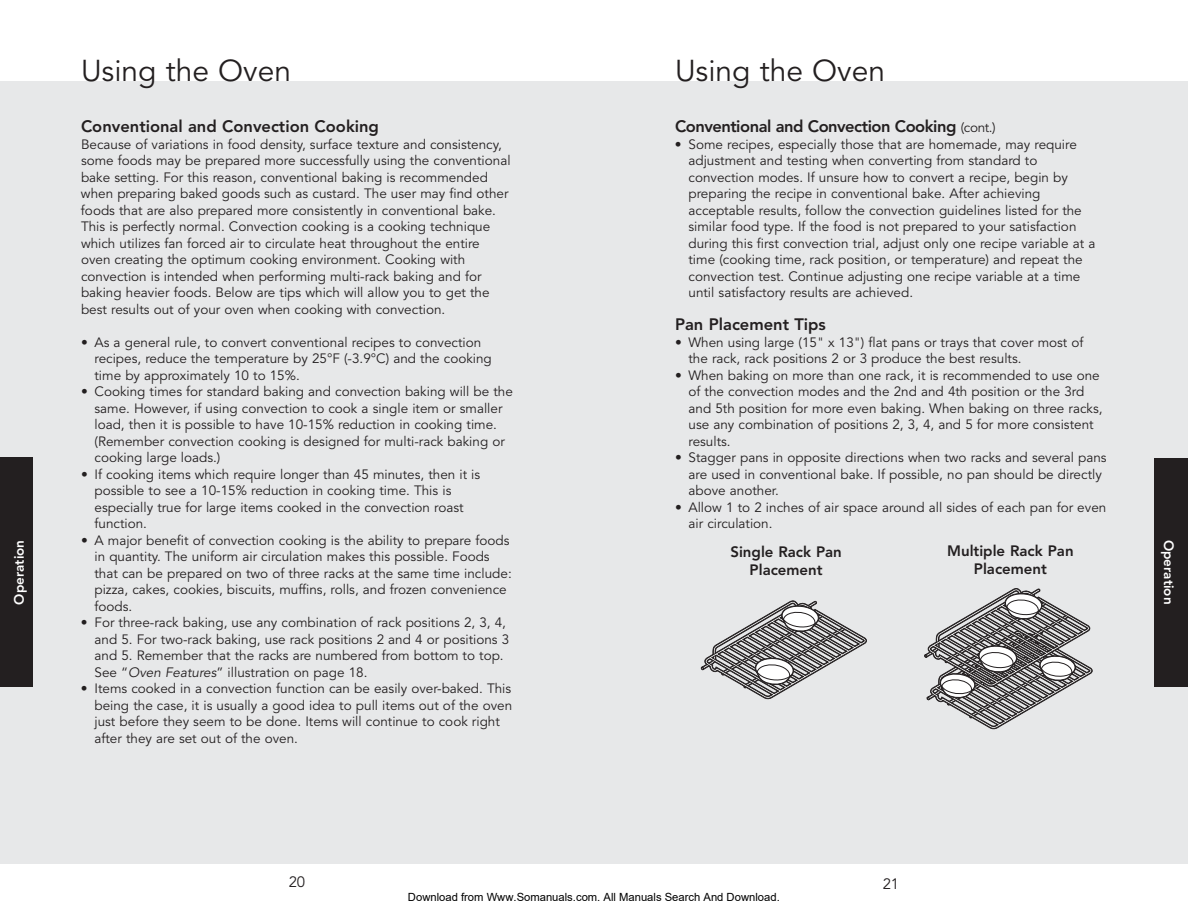
<style>
.page{position:relative;width:1188px;height:918px;background:#fff}
.page>*{position:absolute;margin:0;border:0;box-sizing:border-box;transform-origin:0 0}
.t1{font:30px "Avenir";color:#231f20}
.t2{font:800 16.5px "Avenir";color:#231f20}
.t3{font:800 16.5px "Avenir";letter-spacing:-.03em;color:#231f20}
.t4{font:800 15px/18px "Avenir";color:#231f20;text-align:center}
.t5{font:15px "Avenir";color:#231f20}
.t6{font:13.5px/16.5px "Avenir";color:#231f20}
.t7{font:800 13.5px "Avenir";color:#fff}
.t8{font:11.25px "Arial";color:#000}
.s1{font-style:italic}
.s2{font-weight:400;font-size:13.5px}
</style>
<div class="page">
<div style="left:582px;top:81px;width:606px;height:783px;background:#e7e8e9"></div>
<div style="left:0;top:81px;width:594px;height:783px;background:#e7e8e9"></div>
<div style="left:1154px;top:458px;width:34px;height:229px;background:#231f20"></div>
<div style="left:0;top:458px;width:33px;height:229px;background:#231f20"></div>
<svg style="left:924px;top:588px;width:169px;height:141px"></svg>
<svg style="left:701px;top:600px;width:166px;height:99px"></svg>
<p class="t7" style="left:13px;top:605px;width:66px;rotate:-90deg">Operation</p>
<h1 class="t1" style="left:81px;top:58px;width:212px">Using the Oven</h1>
<p class="t2" style="left:81px;top:120px;width:300px">Conventional and Convection Cooking</p>
<p class="t6" style="left:81px;top:137px;width:431px">Because of variations in food density, surface texture and consistency, some foods may be prepared more successfully using the conventional bake setting. For this reason, conventional baking is recommended when preparing baked goods such as custard. The user may find other foods that are also prepared more consistently in conventional bake.<br>This is perfectly normal. Convection cooking is a cooking technique which utilizes fan forced air to circulate heat throughout the entire oven creating the optimum cooking environment. Cooking with convection is intended when performing multi-rack baking and for baking heavier foods. Below are tips which will allow you to get the best results out of your oven when cooking with convection.</p>
<p class="t6" style="left:95px;top:335px;width:399px;text-indent:-13px">• As a general rule, to convert conventional recipes to convection recipes, reduce the temperature by 25°F (-3.9°C) and the cooking time by approximately 10 to 15%.</p>
<p class="t6" style="left:95px;top:384px;width:420px;text-indent:-14px">• Cooking times for standard baking and convection baking will be the same. However, if using convection to cook a single item or smaller load, then it is possible to have 10-15% reduction in cooking time. (Remember convection cooking is designed for multi-rack baking or cooking large loads.)</p>
<p class="t6" style="left:95px;top:467px;width:387px;text-indent:-13px">• If cooking items which require longer than 45 minutes, then it is possible to see a 10-15% reduction in cooking time. This is especially true for large items cooked in the convection roast function.</p>
<p class="t6" style="left:94px;top:533px;width:419px;text-indent:-13px">• A major benefit of convection cooking is the ability to prepare foods in quantity. The uniform air circulation makes this possible. Foods that can be prepared on two of three racks at the same time include: pizza, cakes, cookies, biscuits, muffins, rolls, and frozen convenience foods.</p>
<p class="t6" style="left:94px;top:615px;width:416px;text-indent:-14px">• For three-rack baking, use any combination of rack positions 2, 3, 4, and 5. For two-rack baking, use rack positions 2 and 4 or positions 3 and 5. Remember that the racks are numbered from bottom to top.<br>See “<span class="s1">Oven Features</span>” illustration on page 18.</p>
<p class="t6" style="left:94px;top:681px;width:419px;text-indent:-13px">• Items cooked in a convection function can be easily over-baked. This being the case, it is usually a good idea to pull items out of the oven just before they seem to be done. Items will continue to cook right after they are set out of the oven.</p>
<h1 class="t1" style="left:675px;top:58px;width:212px">Using the Oven</h1>
<p class="t3" style="left:675px;top:120px;width:322px">Conventional and Convection Cooking <span class="s2">(cont.)</span></p>
<p class="t6" style="left:688px;top:137px;width:408px;text-indent:-13px">• Some recipes, especially those that are homemade, may require adjustment and testing when converting from standard to convection modes. If unsure how to convert a recipe, begin by preparing the recipe in conventional bake. After achieving acceptable results, follow the convection guidelines listed for the similar food type. If the food is not prepared to your satisfaction during this first convection trial, adjust only one recipe variable at a time (cooking time, rack position, or temperature) and repeat the convection test. Continue adjusting one recipe variable at a time until satisfactory results are achieved.</p>
<p class="t2" style="left:675px;top:318px;width:152px">Pan Placement Tips</p>
<p class="t6" style="left:689px;top:335px;width:397px;text-indent:-14px">• When using large (15" x 13") flat pans or trays that cover most of the rack, rack positions 2 or 3 produce the best results.</p>
<p class="t6" style="left:688px;top:368px;width:416px;text-indent:-13px">• When baking on more than one rack, it is recommended to use one of the convection modes and the 2nd and 4th position or the 3rd and 5th position for more even baking. When baking on three racks, use any combination of positions 2, 3, 4, and 5 for more consistent results.</p>
<p class="t6" style="left:689px;top:450px;width:420px;text-indent:-14px">• Stagger pans in opposite directions when two racks and several pans are used in conventional bake. If possible, no pan should be directly above another.</p>
<p class="t6" style="left:689px;top:500px;width:419px;text-indent:-14px">• Allow 1 to 2 inches of air space around all sides of each pan for even air circulation.</p>
<p class="t4" style="left:730px;top:544px;width:113px">Single Rack Pan<br>Placement</p>
<p class="t4" style="left:947px;top:543px;width:128px">Multiple Rack Pan<br>Placement</p>
<p class="t5" style="left:289px;top:876px;width:18px">20</p>
<p class="t5" style="left:883px;top:877px;width:18px">21</p>
<p class="t8" style="left:408px;top:890px;width:373px">Download from Www.Somanuals.com. All Manuals Search And Download.</p>
<p class="t7" style="left:1175px;top:540px;width:66px;rotate:90deg">Operation</p>
</div>
